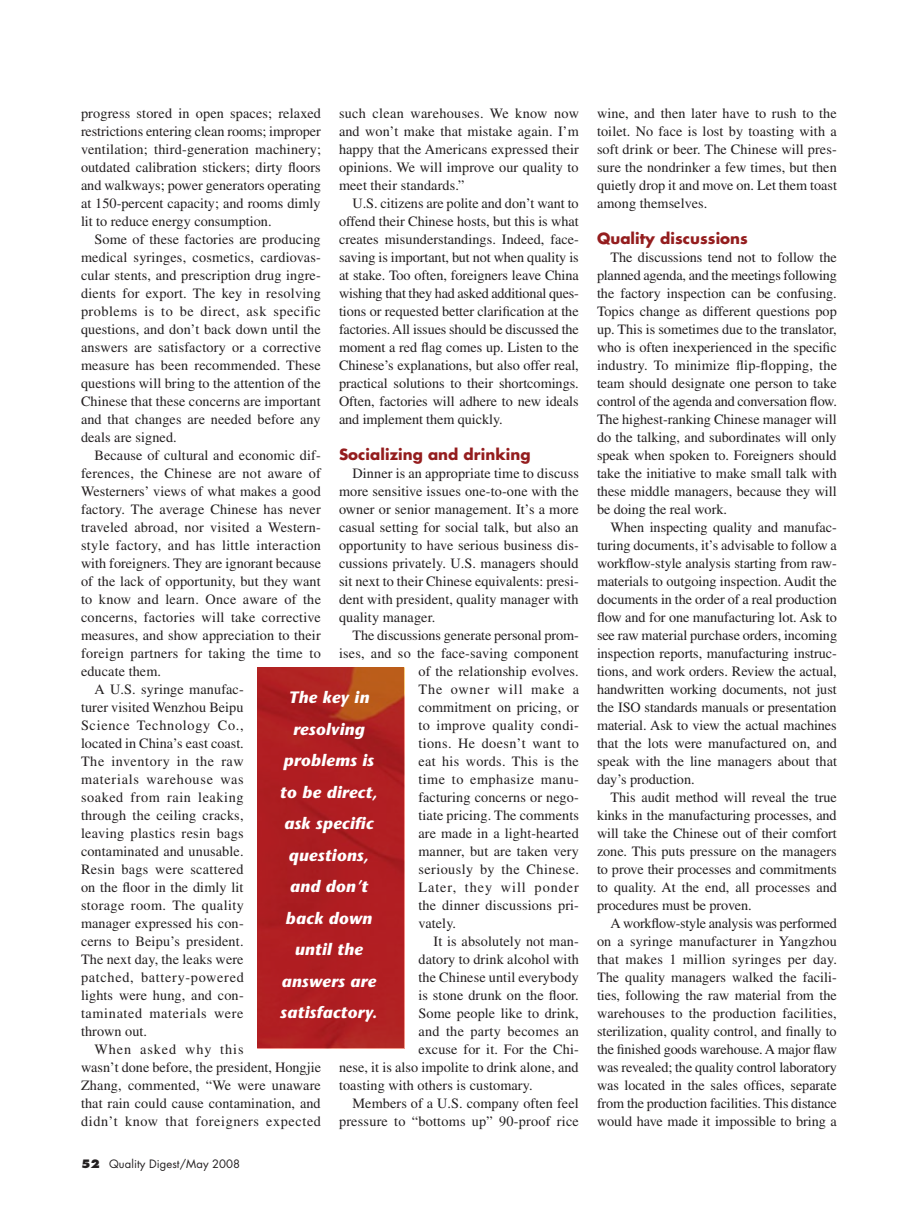
<style>
.page{position:relative;width:918px;height:1215px;background:#fff}
.page>*{position:absolute;margin:0;border:0;box-sizing:border-box;transform-origin:0 0}
.t1{font:italic 700 16.5px/31.5px "Stone Sans";letter-spacing:.015em;color:#fff}
.QD-Subhead{font:700 15px "Futura";letter-spacing:.005em;color:#941d1e}
.QD-Text{font:14.25px/18px "Times";letter-spacing:.005em;color:#231f20;text-align:justify}
.QD-Text-2{font:14.25px "Times";letter-spacing:.025em;color:#231f20}
.QD-Text-3{font:14.25px "Times";letter-spacing:.03em;color:#231f20}
.QD-Text-4{font:14.25px "Times";letter-spacing:.065em;color:#231f20}
.QD-Text-5{font:14.25px "Times";letter-spacing:.06em;color:#231f20}
.t2{font:11.25px "Futura";letter-spacing:.01em;color:#231f20}
.s1{font-weight:800}
</style>
<div class="page">
<img style="left:257px;top:668px;width:147px;height:380px">
<p class="QD-Text" style="left:81px;top:105px;width:242px">progress stored in open spaces; relaxed restrictions entering clean rooms; improper ventilation; third-generation machinery; outdated calibration stickers; dirty floors and walkways; power generators operating at 150-percent capacity; and rooms dimly lit to reduce energy consumption.</p>
<p class="QD-Text" style="left:81px;top:231px;width:242px;text-indent:13px">Some of these factories are producing medical syringes, cosmetics, cardiovas&shy;cular stents, and prescription drug ingre&shy;dients for export. The key in resolving problems is to be direct, ask specific questions, and don’t back down until the answers are satisfactory or a corrective measure has been recommended. These questions will bring to the attention of the Chinese that these concerns are important and that changes are needed before any deals are signed.</p>
<p class="QD-Text" style="left:81px;top:447px;width:242px;text-indent:13px">Because of cultural and economic dif&shy;ferences, the Chinese are not aware of Westerners’ views of what makes a good factory. The average Chinese has never traveled abroad, nor visited a Western&shy;style factory, and has little interaction with foreigners. They are ignorant because of the lack of opportunity, but they want to know and learn. Once aware of the concerns, factories will take corrective measures, and show appreciation to their foreign partners for taking the time to educate them.</p>
<p class="QD-Text" style="left:81px;top:681px;width:164px;text-indent:13px">A U.S. syringe manufac&shy;turer visited Wenzhou Beipu Science Technology Co., located in China’s east coast.<br>The inventory in the raw materials warehouse was soaked from rain leaking through the ceiling cracks, leaving plastics resin bags contaminated and unusable.<br>Resin bags were scattered on the floor in the dimly lit storage room. The quality manager expressed his con&shy;cerns to Beipu’s president.<br>The next day, the leaks were patched, battery-powered lights were hung, and con&shy;taminated materials were thrown out.</p>
<p class="QD-Text" style="left:81px;top:1041px;width:242px;text-align:left;text-indent:13px">When asked why this<br>wasn’t done before, the president, Hongjie Zhang, commented, “We were unaware that rain could cause contamination, and didn’t know that foreigners expected</p>
<p class="QD-Text" style="left:339px;top:105px;width:241px">such clean warehouses. We know now and won’t make that mistake again. I’m happy that the Americans expressed their opinions. We will improve our quality to meet their standards.”</p>
<p class="QD-Text" style="left:339px;top:195px;width:242px;text-indent:13px">U.S. citizens are polite and don’t want to offend their Chinese hosts, but this is what creates misunderstandings. Indeed, face&shy;saving is important, but not when quality is at stake. Too often, foreigners leave China wishing that they had asked additional ques&shy;tions or requested better clarification at the factories. All issues should be discussed the moment a red flag comes up. Listen to the Chinese’s explanations, but also offer real, practical solutions to their shortcomings.<br>Often, factories will adhere to new ideals and implement them quickly.</p>
<p class="QD-Subhead" style="left:339px;top:445px;width:193px">Socializing and drinking</p>
<p class="QD-Text" style="left:339px;top:465px;width:242px;text-indent:13px">Dinner is an appropriate time to discuss more sensitive issues one-to-one with the owner or senior management. It’s a more casual setting for social talk, but also an opportunity to have serious business dis&shy;cussions privately. U.S. managers should sit next to their Chinese equivalents: presi&shy;dent with president, quality manager with quality manager.</p>
<p class="QD-Text" style="left:352px;top:627px;width:228px">The discussions generate personal prom-</p>
<p class="QD-Text" style="left:339px;top:645px;width:241px">ises, and so the face-saving component</p>
<p class="QD-Text" style="left:418px;top:663px;width:162px">of the relationship evolves.</p>
<p class="QD-Text-5" style="left:418px;top:682px;width:162px">The owner will make a</p>
<p class="QD-Text" style="left:418px;top:699px;width:162px">commitment on pricing, or</p>
<p class="QD-Text-2" style="left:418px;top:718px;width:162px">to improve quality condi-</p>
<p class="QD-Text-2" style="left:418px;top:736px;width:162px">tions. He doesn’t want to</p>
<p class="QD-Text" style="left:418px;top:753px;width:162px">eat his words. This is the</p>
<p class="QD-Text-3" style="left:418px;top:772px;width:162px">time to emphasize manu-</p>
<p class="QD-Text" style="left:418px;top:789px;width:162px">facturing concerns or nego-</p>
<p class="QD-Text" style="left:418px;top:807px;width:162px">tiate pricing. The comments</p>
<p class="QD-Text" style="left:418px;top:825px;width:162px">are made in a light-hearted</p>
<p class="QD-Text" style="left:418px;top:843px;width:162px">manner, but are taken very</p>
<p class="QD-Text-3" style="left:418px;top:862px;width:162px">seriously by the Chinese.</p>
<p class="QD-Text-4" style="left:418px;top:880px;width:162px">Later, they will ponder</p>
<p class="QD-Text" style="left:418px;top:897px;width:162px">the dinner discussions pri-</p>
<p class="QD-Text" style="left:418px;top:915px;width:39px">vately.</p>
<p class="QD-Text" style="left:433px;top:933px;width:147px">It is absolutely not man-</p>
<p class="QD-Text" style="left:418px;top:951px;width:162px">datory to drink alcohol with</p>
<p class="QD-Text" style="left:418px;top:969px;width:162px">the Chinese until everybody</p>
<p class="QD-Text" style="left:418px;top:987px;width:162px">is stone drunk on the floor.</p>
<p class="QD-Text" style="left:418px;top:1005px;width:162px">Some people like to drink,</p>
<p class="QD-Text" style="left:418px;top:1023px;width:162px">and the party becomes an</p>
<p class="QD-Text" style="left:418px;top:1041px;width:162px">excuse for it. For the Chi-</p>
<p class="QD-Text" style="left:339px;top:1059px;width:241px">nese, it is also impolite to drink alone, and</p>
<p class="QD-Text" style="left:339px;top:1077px;width:195px">toasting with others is customary.</p>
<p class="QD-Text" style="left:339px;top:1095px;width:241px;text-align:right">Members of a U.S. company often feel pressure to “bottoms up” 90-proof rice</p>
<p class="t1" style="left:288px;top:682px;width:82px">The key in resolving</p>
<p class="t1" style="left:284px;top:745px;width:92px">problems is</p>
<p class="t1" style="left:280px;top:776px;width:99px">to be direct,</p>
<p class="t1" style="left:284px;top:808px;width:91px">ask specific</p>
<p class="t1" style="left:289px;top:839px;width:82px">questions,</p>
<p class="t1" style="left:290px;top:871px;width:80px">and don’t</p>
<p class="t1" style="left:286px;top:902px;width:88px">back down</p>
<p class="t1" style="left:295px;top:934px;width:69px">until the</p>
<p class="t1" style="left:282px;top:965px;width:96px">answers are</p>
<p class="t1" style="left:280px;top:997px;width:99px">satisfactory.</p>
<p class="t2" style="left:81px;top:1157px;width:161px"><span class="s1">52</span> Quality Digest/May 2008</p>
<p class="QD-Text" style="left:597px;top:105px;width:242px">wine, and then later have to rush to the toilet. No face is lost by toasting with a soft drink or beer. The Chinese will pres&shy;sure the nondrinker a few times, but then quietly drop it and move on. Let them toast among themselves.</p>
<p class="QD-Subhead" style="left:597px;top:229px;width:152px">Quality discussions</p>
<p class="QD-Text" style="left:597px;top:249px;width:241px;text-indent:13px">The discussions tend not to follow the planned agenda, and the meetings following the factory inspection can be confusing.<br>Topics change as different questions pop up. This is sometimes due to the translator, who is often inexperienced in the specific industry. To minimize flip-flopping, the team should designate one person to take control of the agenda and conversation flow.<br>The highest-ranking Chinese manager will do the talking, and subordinates will only speak when spoken to. Foreigners should take the initiative to make small talk with these middle managers, because they will be doing the real work.</p>
<p class="QD-Text" style="left:597px;top:519px;width:242px;text-indent:13px">When inspecting quality and manufac&shy;turing documents, it’s advisable to follow a workflow-style analysis starting from raw&shy;materials to outgoing inspection. Audit the documents in the order of a real production flow and for one manufacturing lot. Ask to see raw material purchase orders, incoming inspection reports, manufacturing instruc&shy;tions, and work orders. Review the actual, handwritten working documents, not just the ISO standards manuals or presentation material. Ask to view the actual machines that the lots were manufactured on, and speak with the line managers about that day’s production.</p>
<p class="QD-Text" style="left:597px;top:789px;width:241px;text-indent:13px">This audit method will reveal the true kinks in the manufacturing processes, and will take the Chinese out of their comfort zone. This puts pressure on the managers to prove their processes and commitments to quality. At the end, all processes and procedures must be proven.</p>
<p class="QD-Text" style="left:597px;top:915px;width:242px;text-indent:13px">A workflow-style analysis was performed on a syringe manufacturer in Yangzhou that makes 1 million syringes per day.<br>The quality managers walked the facili&shy;ties, following the raw material from the warehouses to the production facilities, sterilization, quality control, and finally to the finished goods warehouse. A major flaw was revealed; the quality control laboratory was located in the sales offices, separate from the production facilities. This distance would have made it impossible to bring a</p>
</div>
